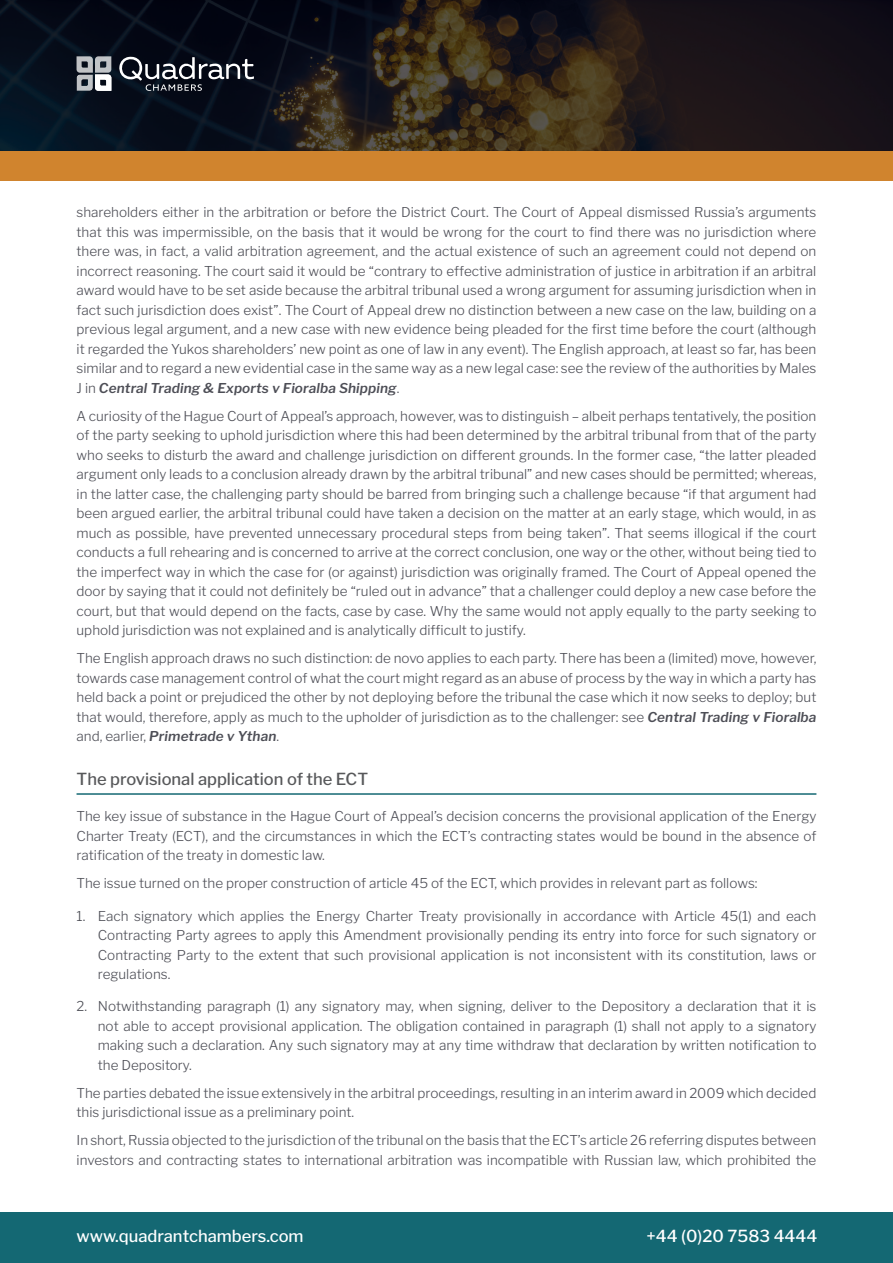
<style>
.page{position:relative;width:893px;height:1263px;background:#fff}
.page>*{position:absolute;margin:0;border:0;box-sizing:border-box;transform-origin:0 0}
.t1{font:500 16.5px "Libre Franklin";color:#fff}
.Sub_Head{font:500 16.5px "Libre Franklin";color:#57585a}
.Body{font:300 13.5px/19.5px "Libre Franklin";color:#4d4e56;text-align:justify}
.s1{font-weight:600;font-style:italic}
</style>
<div class="page">
<svg style="left:0;top:0;width:893px;height:151px;background:#1b181a"></svg>
<div style="left:0;top:1212px;width:893px;height:51px;background:#146873"></div>
<svg style="left:77px;top:56px;width:34px;height:35px"></svg>
<svg style="left:119px;top:56px;width:135px;height:35px;background:#393d47"></svg>
<div style="left:0;top:151px;width:893px;height:30px;background:#d0842e"></div>
<hr style="left:77px;top:793px;width:739px;height:2px;background:#146873">
<p class="Body" style="left:77px;top:202px;width:741px">shareholders either in the arbitration or before the District Court. The Court of Appeal dismissed Russia’s arguments that this was impermissible, on the basis that it would be wrong for the court to find there was no jurisdiction where there was, in fact, a valid arbitration agreement, and the actual existence of such an agreement could not depend on incorrect reasoning. The court said it would be “contrary to effective administration of justice in arbitration if an arbitral award would have to be set aside because the arbitral tribunal used a wrong argument for assuming jurisdiction when in fact such jurisdiction does exist”. The Court of Appeal drew no distinction between a new case on the law, building on a previous legal argument, and a new case with new evidence being pleaded for the first time before the court (although it regarded the Yukos shareholders’ new point as one of law in any event). The English approach, at least so far, has been similar and to regard a new evidential case in the same way as a new legal case: see the review of the authorities by Males J in <span class="s1">Central Trading &amp; Exports v Fioralba Shipping</span>.</p>
<p class="Body" style="left:77px;top:406px;width:741px">A curiosity of the Hague Court of Appeal’s approach, however, was to distinguish – albeit perhaps tentatively, the position of the party seeking to uphold jurisdiction where this had been determined by the arbitral tribunal from that of the party who seeks to disturb the award and challenge jurisdiction on different grounds. In the former case, “the latter pleaded argument only leads to a conclusion already drawn by the arbitral tribunal” and new cases should be permitted; whereas, in the latter case, the challenging party should be barred from bringing such a challenge because “if that argument had been argued earlier, the arbitral tribunal could have taken a decision on the matter at an early stage, which would, in as much as possible, have prevented unnecessary procedural steps from being taken”. That seems illogical if the court conducts a full rehearing and is concerned to arrive at the correct conclusion, one way or the other, without being tied to the imperfect way in which the case for (or against) jurisdiction was originally framed. The Court of Appeal opened the door by saying that it could not definitely be “ruled out in advance” that a challenger could deploy a new case before the court, but that would depend on the facts, case by case. Why the same would not apply equally to the party seeking to uphold jurisdiction was not explained and is analytically difficult to justify.</p>
<p class="Body" style="left:77px;top:648px;width:741px">The English approach draws no such distinction: de novo applies to each party. There has been a (limited) move, however, towards case management control of what the court might regard as an abuse of process by the way in which a party has held back a point or prejudiced the other by not deploying before the tribunal the case which it now seeks to deploy; but that would, therefore, apply as much to the upholder of jurisdiction as to the challenger: see <span class="s1">Central Trading v Fioralba </span>and, earlier, <span class="s1">Primetrade v Ythan</span>.</p>
<p class="Sub_Head" style="left:77px;top:769px;width:293px">The provisional application of the ECT</p>
<p class="Body" style="left:77px;top:807px;width:741px">The key issue of substance in the Hague Court of Appeal’s decision concerns the provisional application of the Energy Charter Treaty (ECT), and the circumstances in which the ECT’s contracting states would be bound in the absence of ratification of the treaty in domestic law.</p>
<p class="Body" style="left:77px;top:874px;width:683px">The issue turned on the proper construction of article 45 of the ECT, which provides in relevant part as follows:</p>
<p class="Body" style="left:98px;top:906px;width:720px;text-indent:-21px">1. Each signatory which applies the Energy Charter Treaty provisionally in accordance with Article 45(1) and each Contracting Party agrees to apply this Amendment provisionally pending its entry into force for such signatory or Contracting Party to the extent that such provisional application is not inconsistent with its constitution, laws or regulations.</p>
<p class="Body" style="left:98px;top:997px;width:720px;text-indent:-21px">2. Notwithstanding paragraph (1) any signatory may, when signing, deliver to the Depository a declaration that it is not able to accept provisional application. The obligation contained in paragraph (1) shall not apply to a signatory making such a declaration. Any such signatory may at any time withdraw that declaration by written notification to the Depository.</p>
<p class="Body" style="left:77px;top:1083px;width:741px">The parties debated the issue extensively in the arbitral proceedings, resulting in an interim award in 2009 which decided this jurisdictional issue as a preliminary point.</p>
<p class="Body" style="left:77px;top:1131px;width:741px">In short, Russia objected to the jurisdiction of the tribunal on the basis that the ECT’s article 26 referring disputes between investors and contracting states to international arbitration was incompatible with Russian law, which prohibited the</p>
<p class="t1" style="left:77px;top:1226px;width:229px">www.quadrantchambers.com</p>
<p class="t1" style="left:647px;top:1226px;width:172px">+44 (0)20 7583 4444</p>
</div>
